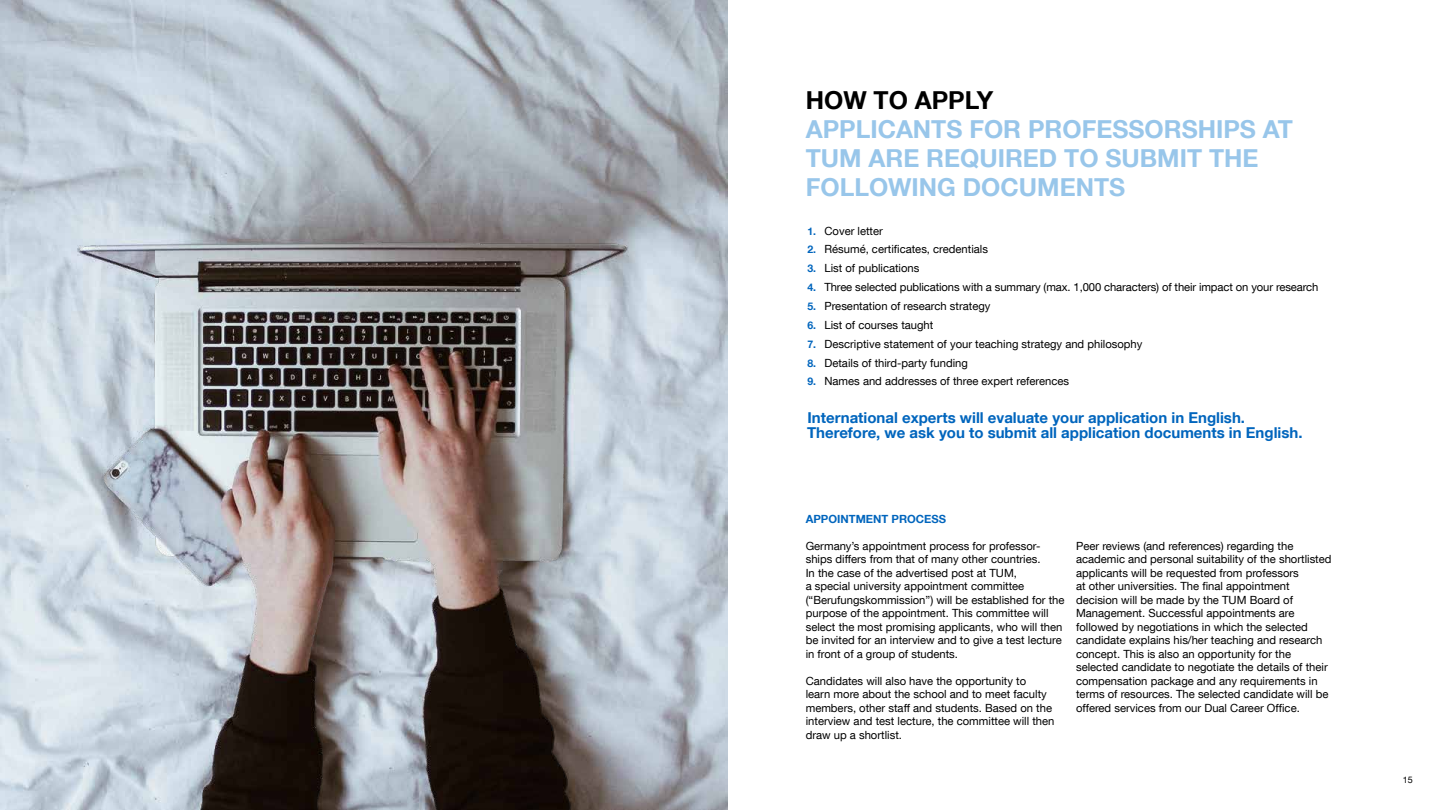
<style>
.page{position:relative;width:1440px;height:810px;background:#fff}
.page>*{position:absolute;margin:0;border:0;box-sizing:border-box;transform-origin:0 0}
.t1{font:700 24.75px/29.2px "TUM Neue Helvetica";color:#98c6ea}
.t2{font:700 24.75px "TUM Neue Helvetica";color:#000}
.t3{font:700 15px/15px "TUM Neue Helvetica";color:#0065bd}
.t4{font:11.25px/13.5px "TUM Neue Helvetica";color:#000}
.t5{font:700 11.25px "TUM Neue Helvetica";color:#0065bd}
.t6{font:9px "TUM Neue Helvetica";color:#000}
.s1{font-weight:700;font-size:10.5px;color:#0065bd}
</style>
<div class="page">
<img style="left:0;top:0;width:728px;height:810px">
<h1 class="t2" style="left:806px;top:84px;width:189px">HOW TO APPLY</h1>
<h1 class="t1" style="left:806px;top:114px;width:489px">APPLICANTS FOR PROFESSORSHIPS AT<br>TUM ARE REQUIRED TO SUBMIT THE<br>FOLLOWING DOCUMENTS</h1>
<p class="t4" style="left:807px;top:224px;width:77px"><span class="s1">1.</span> Cover letter</p>
<p class="t4" style="left:807px;top:242px;width:182px"><span class="s1">2.</span> Résumé, certificates, credentials</p>
<p class="t4" style="left:807px;top:261px;width:113px"><span class="s1">3.</span> List of publications</p>
<p class="t4" style="left:807px;top:280px;width:512px"><span class="s1">4.</span> Three selected publications with a summary (max. 1,000 characters) of their impact on your research</p>
<p class="t4" style="left:807px;top:299px;width:185px"><span class="s1">5.</span> Presentation of research strategy</p>
<p class="t4" style="left:807px;top:318px;width:127px"><span class="s1">6.</span> List of courses taught</p>
<p class="t4" style="left:807px;top:337px;width:336px"><span class="s1">7.</span> Descriptive statement of your teaching strategy and philosophy</p>
<p class="t4" style="left:807px;top:356px;width:162px"><span class="s1">8.</span> Details of third-party funding</p>
<p class="t4" style="left:807px;top:374px;width:263px"><span class="s1">9.</span> Names and addresses of three expert references</p>
<h2 class="t3" style="left:807px;top:410px;width:497px">International experts will evaluate your application in English.<br>Therefore, we ask you to submit all application documents in English.</h2>
<p class="t5" style="left:806px;top:511px;width:142px">APPOINTMENT PROCESS</p>
<p class="t4" style="left:806px;top:539px;width:260px">Germany’s appointment process for professor&shy;ships differs from that of many other countries.<br>In the case of the advertised post at TUM,<br>a special university appointment committee (“Berufungskommission”) will be established for the purpose of the appointment. This committee will select the most promising applicants, who will then be invited for an interview and to give a test lecture in front of a group of students.</p>
<p class="t4" style="left:806px;top:674px;width:250px">Candidates will also have the opportunity to<br>learn more about the school and to meet faculty members, other staff and students. Based on the interview and test lecture, the committee will then draw up a shortlist.</p>
<p class="t4" style="left:1076px;top:539px;width:257px">Peer reviews (and references) regarding the academic and personal suitability of the shortlisted applicants will be requested from professors<br>at other universities. The final appointment decision will be made by the TUM Board of Management. Successful appointments are followed by negotiations in which the selected candidate explains his/her teaching and research concept. This is also an opportunity for the selected candidate to negotiate the details of their compensation package and any requirements in terms of resources. The selected candidate will be offered services from our Dual Career Office.</p>
<p class="t6" style="left:1403px;top:774px;width:12px">15</p>
</div>
